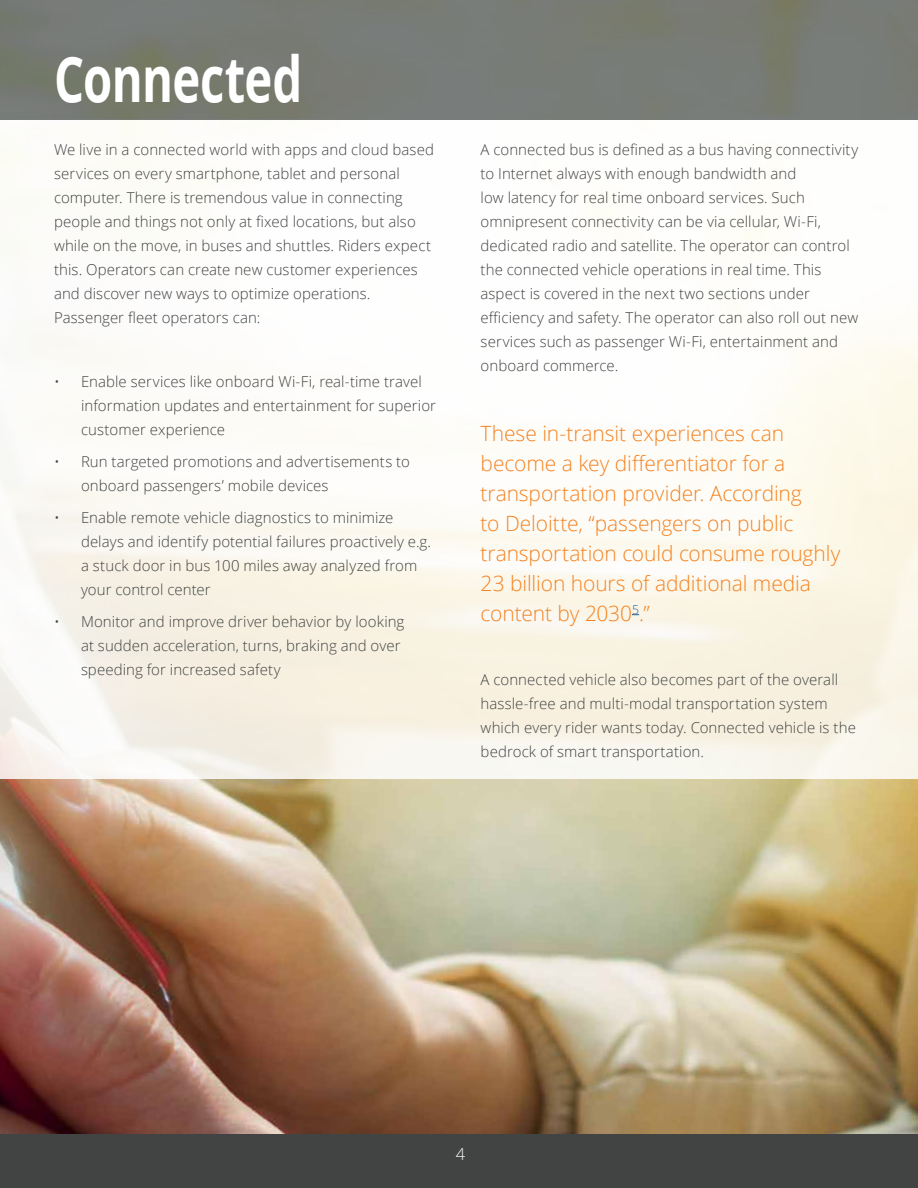
<style>
.page{position:relative;width:918px;height:1188px;background:#fff}
.page>*{position:absolute;margin:0;border:0;box-sizing:border-box;transform-origin:0 0}
.t1{font:700 63px "Open Sans";letter-spacing:-.015em;color:#fff;scale:.75 1}
.t2{font:300 21px/30px "Open Sans";letter-spacing:-.005em;color:#f58220}
.t3{font:300 16.5px "Open Sans";color:#fff}
.t4{font:300 15px/24px "Open Sans";letter-spacing:.005em;color:#414442}
</style>
<div class="page">
<div style="left:0;top:1134px;width:918px;height:54px;background:#414442"></div>
<img style="left:0;top:779px;width:918px;height:355px">
<div style="left:0;top:119px;width:918px;height:660px;background:linear-gradient(to bottom,#fff,#f7f2e5)"></div>
<div style="left:0;top:0;width:918px;height:119px;background:linear-gradient(to right,#767a72,#797c77)"></div>
<h1 class="t1" style="left:54px;top:35px;width:333px">Connected</h1>
<p class="t4" style="left:54px;top:137px;width:382px">We live in a connected world with apps and cloud based services on every smartphone, tablet and personal computer. There is tremendous value in connecting people and things not only at fixed locations, but also while on the move, in buses and shuttles. Riders expect this. Operators can create new customer experiences and discover new ways to optimize operations.<br>Passenger fleet operators can:</p>
<p class="t4" style="left:81px;top:369px;width:357px;text-indent:-27px">• Enable services like onboard Wi-Fi, real-time travel information updates and entertainment for superior customer experience</p>
<p class="t4" style="left:81px;top:449px;width:330px;text-indent:-27px">• Run targeted promotions and advertisements to onboard passengers’ mobile devices</p>
<p class="t4" style="left:81px;top:505px;width:352px;text-indent:-27px">• Enable remote vehicle diagnostics to minimize delays and identify potential failures proactively e.g. a stuck door in bus 100 miles away analyzed from your control center</p>
<p class="t4" style="left:81px;top:609px;width:325px;text-indent:-27px">• Monitor and improve driver behavior by looking at sudden acceleration, turns, braking and over speeding for increased safety</p>
<p class="t4" style="left:481px;top:137px;width:379px">A connected bus is defined as a bus having connectivity to Internet always with enough bandwidth and<br>low latency for real time onboard services. Such omnipresent connectivity can be via cellular, Wi-Fi, dedicated radio and satellite. The operator can control the connected vehicle operations in real time. This aspect is covered in the next two sections under efficiency and safety. The operator can also roll out new services such as passenger Wi-Fi, entertainment and onboard commerce.</p>
<h2 class="t2" style="left:481px;top:418px;width:361px">These in-transit experiences can become a key differentiator for a transportation provider. According<br>to Deloitte, “passengers on public transportation could consume roughly 23 billion hours of additional media content by 2030<sup>5</sup>.”</h2>
<p class="t4" style="left:481px;top:667px;width:377px">A connected vehicle also becomes part of the overall hassle-free and multi-modal transportation system which every rider wants today. Connected vehicle is the bedrock of smart transportation.</p>
<p class="t3" style="left:456px;top:1143px;width:11px">4</p>
</div>
